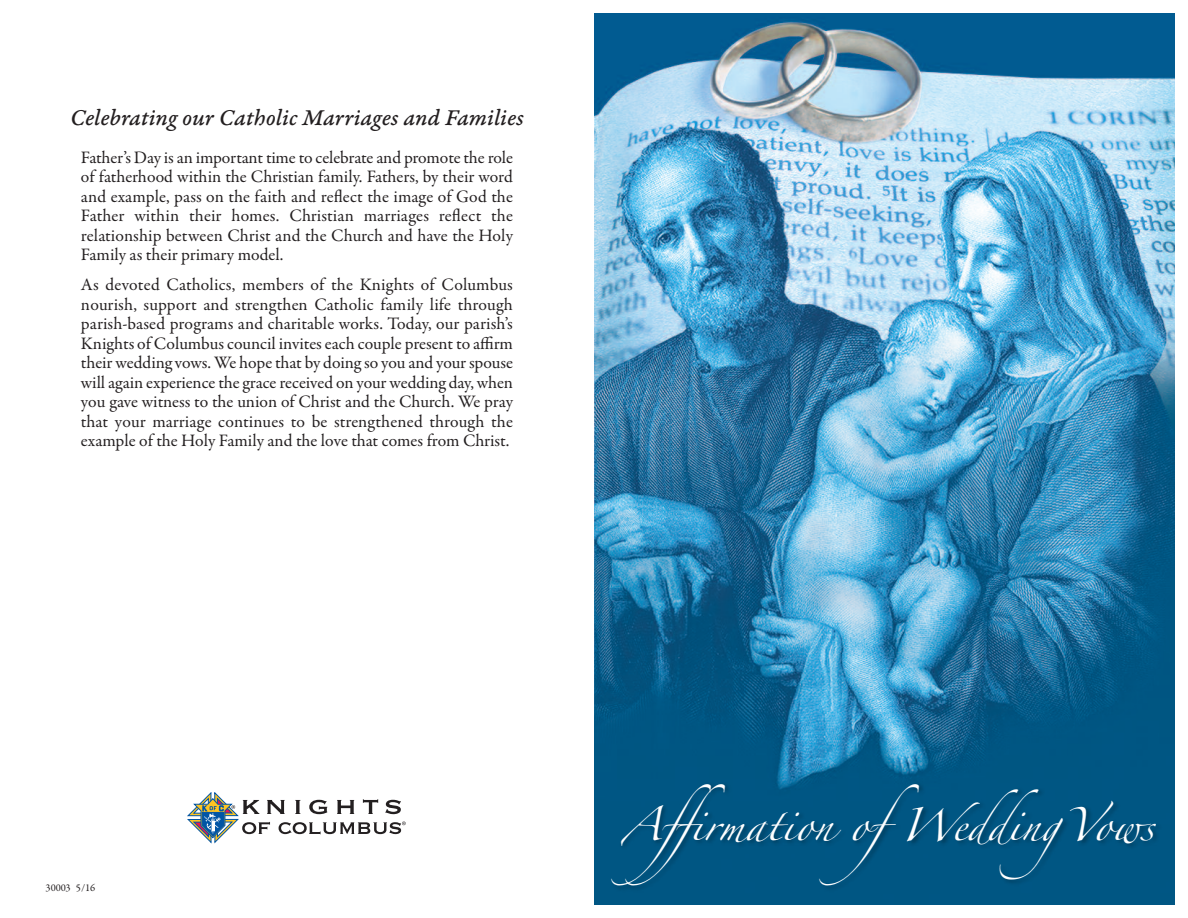
<style>
.page{position:relative;width:1188px;height:918px;background:#fff}
.page>*{position:absolute;margin:0;border:0;box-sizing:border-box;transform-origin:0 0}
.t1{font:30px "Zapfino";color:#fff}
.t2{font:24px "Garamond Premr Pro Med It Capt";color:#231f20}
.t3{font:17.7px/19.5px "Garamond Premr Pro";color:#231f20;text-align:justify}
.t4{font:10.5px "Garamond Premr Pro";color:#231f20}
</style>
<div class="page">
<img style="left:594px;top:14px;width:580px;height:732px">
<img style="left:594px;top:746px;width:581px;height:159px">
<svg style="left:187px;top:792px;width:219px;height:51px"></svg>
<h2 class="t2" style="left:70px;top:109px;width:455px">Celebrating our Catholic Marriages and Families</h2>
<p class="t3" style="left:81px;top:149px;width:434px">Father’s Day is an important time to celebrate and promote the role of fatherhood within the Christian family. Fathers, by their word and example, pass on the faith and reflect the image of God the Father within their homes. Christian marriages reflect the relationship between Christ and the Church and have the Holy Family as their primary model.</p>
<p class="t3" style="left:81px;top:276px;width:434px">As devoted Catholics, members of the Knights of Columbus nourish, support and strengthen Catholic family life through parish-based programs and charitable works. Today, our parish’s Knights of Columbus council invites each couple present to affirm their wedding vows. We hope that by doing so you and your spouse will again experience the grace received on your wedding day, when you gave witness to the union of Christ and the Church. We pray that your marriage continues to be strengthened through the example of the Holy Family and the love that comes from Christ.</p>
<p class="t4" style="left:46px;top:884px;width:51px">30003 5/16</p>
<h1 class="t1" style="left:622px;top:812px;width:534px">Affirmation ofWeddingVows</h1>
</div>
